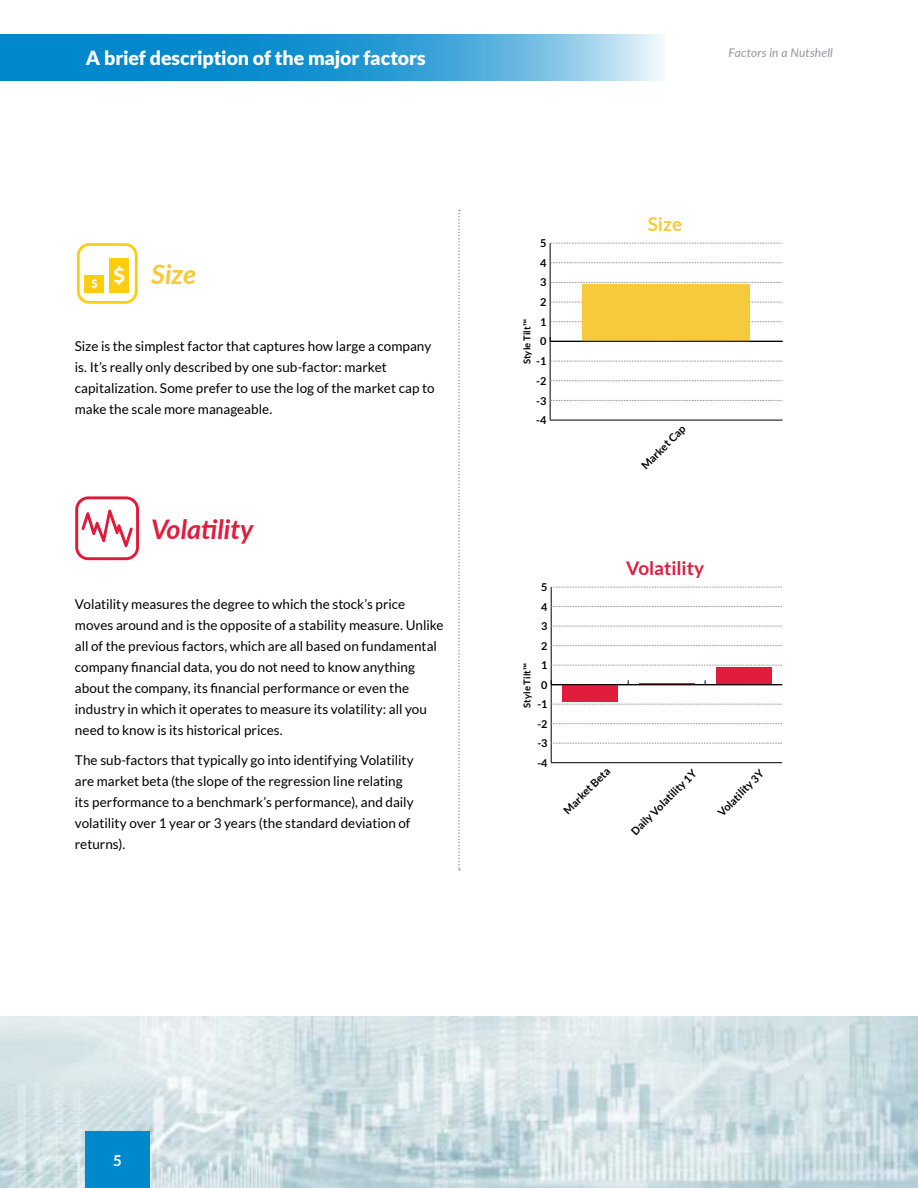
<style>
.page{position:relative;width:918px;height:1188px;background:#fff}
.page>*{position:absolute;margin:0;border:0;box-sizing:border-box;transform-origin:0 0}
.t1{font:italic 700 27px "Lato";color:#e01d3d}
.t2{font:italic 700 27px "Lato";color:#f6c93a}
.Body_Text__align_lef{font:900 19.5px "Lato";letter-spacing:-.01em;color:#fff}
.t3{font:700 19.05px "Lato";color:#f6ca3a}
.t4{font:700 18.9px "Lato";color:#e01d3d}
.t5{font:700 15px "Lato";color:#fff}
.Body_Text__align_lef-2{font:13.5px/21px "Lato";color:#000}
.t6{font:italic 12px "Lato";letter-spacing:.015em;color:#939598}
.t7{font:700 10.95px "Lato";color:#000}
.t8{font:700 10.8px "Lato";color:#000}
.t9{font:700 9.45px "Lato";color:#000}
</style>
<div class="page">
<img style="left:0;top:1016px;width:918px;height:172px">
<hr style="left:551px;top:587px;width:1px;height:176px;background:#000">
<hr style="left:551px;top:762px;width:231px;height:1px;background:#000">
<svg style="left:551px;top:743px;width:231px;height:1px"></svg>
<svg style="left:551px;top:723px;width:231px;height:1px"></svg>
<svg style="left:551px;top:704px;width:231px;height:1px"></svg>
<svg style="left:551px;top:665px;width:231px;height:1px"></svg>
<svg style="left:551px;top:645px;width:231px;height:1px"></svg>
<svg style="left:551px;top:626px;width:231px;height:1px"></svg>
<svg style="left:551px;top:606px;width:231px;height:1px"></svg>
<svg style="left:551px;top:587px;width:231px;height:1px"></svg>
<div style="left:562px;top:685px;width:55px;height:17px;background:#e01d3d"></div>
<hr style="left:639px;top:683px;width:55px;height:2px;background:#e01d3d">
<div style="left:716px;top:667px;width:55px;height:18px;background:#e01d3d"></div>
<hr style="left:552px;top:684px;width:230px;height:1px;background:#000">
<hr style="left:550px;top:243px;width:1px;height:177px;background:#000">
<hr style="left:550px;top:420px;width:233px;height:1px;background:#000">
<svg style="left:550px;top:400px;width:233px;height:1px"></svg>
<svg style="left:550px;top:381px;width:233px;height:1px"></svg>
<svg style="left:550px;top:361px;width:233px;height:1px"></svg>
<hr style="left:550px;top:341px;width:233px;height:1px;background:#000">
<svg style="left:550px;top:321px;width:233px;height:1px"></svg>
<svg style="left:550px;top:302px;width:233px;height:1px"></svg>
<svg style="left:550px;top:282px;width:233px;height:1px"></svg>
<svg style="left:550px;top:262px;width:233px;height:1px"></svg>
<svg style="left:550px;top:243px;width:233px;height:1px"></svg>
<div style="left:583px;top:284px;width:167px;height:57px;background:#f6ca3a"></div>
<svg style="left:458px;top:210px;width:2px;height:660px"></svg>
<svg style="left:75px;top:496px;width:64px;height:64px"></svg>
<svg style="left:77px;top:243px;width:61px;height:61px"></svg>
<svg style="left:0;top:34px;width:661px;height:46px;background:#37a1d6"></svg>
<div style="left:85px;top:1131px;width:65px;height:57px;background:#08c"></div>
<p class="Body_Text__align_lef" style="left:86px;top:46px;width:341px">A brief description of the major factors</p>
<p class="t6" style="left:729px;top:44px;width:106px">Factors in a Nutshell</p>
<p class="t2" style="left:151px;top:255px;width:47px">Size</p>
<p class="Body_Text__align_lef-2" style="left:75px;top:336px;width:361px">Size is the simplest factor that captures how large a company is. It’s really only described by one sub-factor: market capitalization. Some prefer to use the log of the market cap to make the scale more manageable.</p>
<p class="t1" style="left:151px;top:510px;width:104px">Volatility</p>
<p class="Body_Text__align_lef-2" style="left:75px;top:594px;width:370px">Volatility measures the degree to which the stock’s price moves around and is the opposite of a stability measure. Unlike all of the previous factors, which are all based on fundamental company financial data, you do not need to know anything about the company, its financial performance or even the industry in which it operates to measure its volatility: all you need to know is its historical prices.</p>
<p class="Body_Text__align_lef-2" style="left:75px;top:749px;width:340px">The sub-factors that typically go into identifying Volatility are market beta (the slope of the regression line relating its performance to a benchmark’s performance), and daily volatility over 1 year or 3 years (the standard deviation of returns).</p>
<p class="t7" style="left:540px;top:237px;width:8px">5</p>
<p class="t7" style="left:540px;top:257px;width:8px">4</p>
<p class="t7" style="left:540px;top:276px;width:8px">3</p>
<p class="t7" style="left:540px;top:296px;width:8px">2</p>
<p class="t7" style="left:540px;top:316px;width:8px">1</p>
<p class="t9" style="left:522px;top:364px;width:46px;rotate:-90deg">Style Tilt™</p>
<p class="t7" style="left:540px;top:335px;width:8px">0</p>
<p class="t7" style="left:536px;top:355px;width:12px">-1</p>
<p class="t7" style="left:536px;top:375px;width:12px">-2</p>
<p class="t7" style="left:536px;top:394px;width:12px">-3</p>
<p class="t7" style="left:536px;top:414px;width:12px">-4</p>
<p class="t3" style="left:648px;top:214px;width:36px">Size</p>
<p class="t7" style="left:639px;top:463px;width:59px;rotate:-45deg">Market Cap</p>
<p class="t8" style="left:541px;top:581px;width:8px">5</p>
<p class="t8" style="left:541px;top:600px;width:8px">4</p>
<p class="t8" style="left:541px;top:620px;width:8px">3</p>
<p class="t8" style="left:541px;top:640px;width:8px">2</p>
<p class="t8" style="left:541px;top:659px;width:8px">1</p>
<p class="t9" style="left:522px;top:708px;width:46px;rotate:-90deg">Style Tilt™</p>
<p class="t8" style="left:541px;top:679px;width:8px">0</p>
<p class="t8" style="left:537px;top:698px;width:12px">-1</p>
<p class="t8" style="left:537px;top:718px;width:12px">-2</p>
<p class="t8" style="left:537px;top:737px;width:12px">-3</p>
<p class="t8" style="left:537px;top:757px;width:12px">-4</p>
<p class="t4" style="left:626px;top:558px;width:80px">Volatility</p>
<p class="t8" style="left:561px;top:808px;width:62px;rotate:-45deg">Market Beta</p>
<p class="t8" style="left:629px;top:829px;width:89px;rotate:-45deg">Daily Volatility 1Y</p>
<p class="t8" style="left:715px;top:810px;width:62px;rotate:-45deg">Volatility 3Y</p>
<p class="t5" style="left:113px;top:1152px;width:10px">5</p>
</div>
